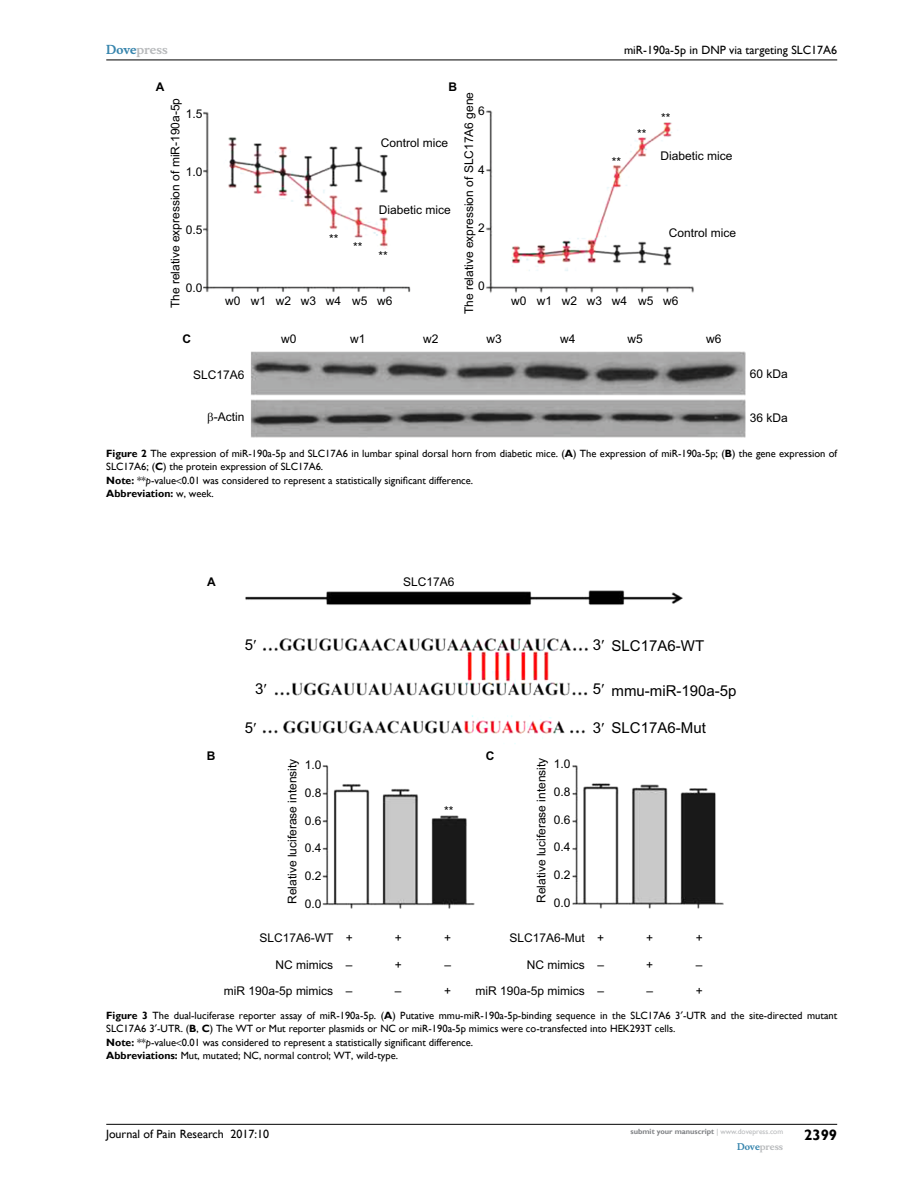
<style>
.page{position:relative;width:918px;height:1188px;background:#fff}
.page>*{position:absolute;margin:0;border:0;box-sizing:border-box;transform-origin:0 0}
.t1{font:15px "Arial";color:#000}
.t2{font:700 15px "Gill Sans";color:#000}
.t3{font:12px/25.8px "Arial";color:#000}
.t4{font:12px "Gill Sans";color:#000}
.t5{font:700 12px "Musee";color:#b8babc}
.t6{font:700 12px "Arial";color:#000}
.t7{font:10.5px/13.5px "Gill Sans";color:#000}
.t8{font:700 9px "Musee";color:#b8babc}
.t9{font:700 7.5px "Gill Sans";color:#808285}
.s1{color:#3785ad}
.s2{font-weight:700}
.s3{font-style:italic}
.s4{font-weight:400;color:#b8babc}
</style>
<div class="page">
<hr style="left:106px;top:1124px;width:731px;height:1px;background:#000">
<hr style="left:106px;top:60px;width:731px;height:1px;background:#000">
<img style="left:203px;top:111px;width:543px;height:327px">
<img style="left:245px;top:590px;width:478px;height:319px">
<svg style="left:208px;top:412px;width:5px;height:11px"></svg>
<p class="t5" style="left:106px;top:43px;width:63px"><span class="s1">Dove</span>press</p>
<p class="t4" style="left:624px;top:43px;width:215px">miR-190a-5p in DNP via targeting SLC17A6</p>
<p class="t6" style="left:156px;top:79px;width:10px">A</p>
<p class="t6" style="left:449px;top:79px;width:10px">B</p>
<p class="t3" style="left:456px;top:314px;width:224px;rotate:-90deg">The relative expression of SLC17A6 gene</p>
<p class="t3" style="left:162px;top:308px;width:212px;rotate:-90deg">The relative expression of miR-190a-5p</p>
<p class="t3" style="left:478px;top:98px;width:8px">6</p>
<p class="t3" style="left:186px;top:101px;width:18px">1.5</p>
<p class="t3" style="left:661px;top:105px;width:11px">**</p>
<p class="t3" style="left:637px;top:121px;width:11px">**</p>
<p class="t3" style="left:381px;top:130px;width:69px">Control mice</p>
<p class="t3" style="left:661px;top:143px;width:74px">Diabetic mice</p>
<p class="t3" style="left:612px;top:149px;width:11px">**</p>
<p class="t3" style="left:478px;top:157px;width:8px">4</p>
<p class="t3" style="left:186px;top:159px;width:18px">1.0</p>
<p class="t3" style="left:379px;top:197px;width:74px">Diabetic mice</p>
<p class="t3" style="left:478px;top:215px;width:8px">2</p>
<p class="t3" style="left:186px;top:217px;width:18px">0.5</p>
<p class="t3" style="left:669px;top:220px;width:69px">Control mice</p>
<p class="t3" style="left:329px;top:226px;width:11px">**</p>
<p class="t3" style="left:353px;top:234px;width:11px">**</p>
<p class="t3" style="left:379px;top:243px;width:11px">**</p>
<p class="t3" style="left:478px;top:273px;width:8px">0</p>
<p class="t3" style="left:186px;top:275px;width:18px">0.0</p>
<p class="t3" style="left:251px;top:288px;width:143px">w1 w2 w3 w4 w5 w6</p>
<p class="t3" style="left:281px;top:326px;width:17px">w0</p>
<p class="t3" style="left:350px;top:326px;width:17px">w1</p>
<p class="t3" style="left:423px;top:326px;width:17px">w2</p>
<p class="t3" style="left:487px;top:326px;width:17px">w3</p>
<p class="t3" style="left:560px;top:326px;width:17px">w4</p>
<p class="t3" style="left:628px;top:326px;width:17px">w5</p>
<p class="t3" style="left:706px;top:326px;width:17px">w6</p>
<p class="t3" style="left:511px;top:288px;width:169px">w0 w1 w2 w3 w4 w5 w6</p>
<p class="t3" style="left:225px;top:288px;width:17px">w0</p>
<p class="t6" style="left:182px;top:331px;width:10px">C</p>
<p class="t3" style="left:193px;top:362px;width:53px">SLC17A6</p>
<p class="t3" style="left:750px;top:361px;width:40px">60 kDa</p>
<p class="t3" style="left:214px;top:404px;width:32px">-Actin</p>
<p class="t3" style="left:750px;top:405px;width:40px">36 kDa</p>
<p class="t7" style="left:106px;top:447px;width:732px"><span class="s2">Figure 2</span> The expression of miR-190a-5p and SLC17A6 in lumbar spinal dorsal horn from diabetic mice. (<span class="s2">A</span>) The expression of miR-190a-5p; (<span class="s2">B</span>) the gene expression of SLC17A6; (<span class="s2">C</span>) the protein expression of SLC17A6.<br><span class="s2">Note:</span> **<span class="s3">p</span>-value 0.01 was considered to represent a statistically significant difference.<br><span class="s2">Abbreviation:</span> w, week.</p>
<p class="t6" style="left:207px;top:574px;width:10px">A</p>
<p class="t3" style="left:403px;top:569px;width:53px">SLC17A6</p>
<h1 class="t1" style="left:245px;top:634px;width:10px">5</h1>
<h1 class="t1" style="left:593px;top:634px;width:10px">3</h1>
<h1 class="t1" style="left:612px;top:635px;width:94px">SLC17A6-WT</h1>
<h1 class="t1" style="left:255px;top:679px;width:10px">3</h1>
<h1 class="t1" style="left:593px;top:679px;width:10px">5</h1>
<h1 class="t1" style="left:612px;top:681px;width:127px">mmu-miR-190a-5p</h1>
<h1 class="t1" style="left:245px;top:717px;width:10px">5</h1>
<h1 class="t1" style="left:593px;top:717px;width:10px">3</h1>
<h1 class="t1" style="left:612px;top:717px;width:96px">SLC17A6-Mut</h1>
<p class="t6" style="left:207px;top:748px;width:10px">B</p>
<p class="t6" style="left:486px;top:748px;width:10px">C</p>
<p class="t3" style="left:279px;top:904px;width:147px;rotate:-90deg">Relative luciferase intensity</p>
<p class="t3" style="left:305px;top:752px;width:18px">1.0</p>
<p class="t3" style="left:305px;top:779px;width:18px">0.8</p>
<p class="t3" style="left:444px;top:798px;width:11px">**</p>
<p class="t3" style="left:305px;top:807px;width:18px">0.6</p>
<p class="t3" style="left:305px;top:835px;width:18px">0.4</p>
<p class="t3" style="left:305px;top:863px;width:18px">0.2</p>
<p class="t3" style="left:305px;top:891px;width:18px">0.0</p>
<p class="t3" style="left:528px;top:903px;width:147px;rotate:-90deg">Relative luciferase intensity</p>
<p class="t3" style="left:554px;top:751px;width:18px">1.0</p>
<p class="t3" style="left:554px;top:778px;width:18px">0.8</p>
<p class="t3" style="left:554px;top:806px;width:18px">0.6</p>
<p class="t3" style="left:554px;top:834px;width:18px">0.4</p>
<p class="t3" style="left:554px;top:862px;width:18px">0.2</p>
<p class="t3" style="left:554px;top:890px;width:18px">0.0</p>
<p class="t3" style="left:260px;top:925px;width:95px">SLC17A6-WT +</p>
<p class="t3" style="left:346px;top:951px;width:8px">– –</p>
<p class="t3" style="left:224px;top:951px;width:111px;text-align:right">NC mimics<br>miR 190a-5p mimics</p>
<p class="t3" style="left:395px;top:925px;width:9px">+</p>
<p class="t3" style="left:395px;top:951px;width:9px">+ –</p>
<p class="t3" style="left:444px;top:925px;width:9px">+</p>
<p class="t3" style="left:444px;top:951px;width:9px">– +</p>
<p class="t3" style="left:509px;top:925px;width:96px">SLC17A6-Mut +</p>
<p class="t3" style="left:597px;top:951px;width:8px">– –</p>
<p class="t3" style="left:475px;top:951px;width:111px;text-align:right">NC mimics<br>miR 190a-5p mimics</p>
<p class="t3" style="left:646px;top:925px;width:9px">+</p>
<p class="t3" style="left:646px;top:951px;width:9px">+ –</p>
<p class="t3" style="left:696px;top:925px;width:9px">+</p>
<p class="t3" style="left:696px;top:951px;width:9px">– +</p>
<p class="t7" style="left:106px;top:1009px;width:732px"><span class="s2">Figure 3</span> The dual-luciferase reporter assay of miR-190a-5p. (<span class="s2">A</span>) Putative mmu-miR-190a-5p-binding sequence in the SLC17A6 3 -UTR and the site-directed mutant SLC17A6 3 -UTR. (<span class="s2">B</span>, <span class="s2">C</span>) The WT or Mut reporter plasmids or NC or miR-190a-5p mimics were co-transfected into HEK293T cells.<br><span class="s2">Note:</span> **<span class="s3">p</span>-value 0.01 was considered to represent a statistically significant difference.<br><span class="s2">Abbreviations:</span> Mut, mutated; NC, normal control; WT, wild-type.</p>
<p class="t4" style="left:106px;top:1127px;width:164px">Journal of Pain Research 2017:10</p>
<p class="t9" style="left:631px;top:1127px;width:154px">submit your manuscript <span class="s4">| www.dovepress.com</span></p>
<p class="t8" style="left:737px;top:1141px;width:48px"><span class="s1">Dove</span>press</p>
<h1 class="t2" style="left:804px;top:1126px;width:35px">2399</h1>
</div>
